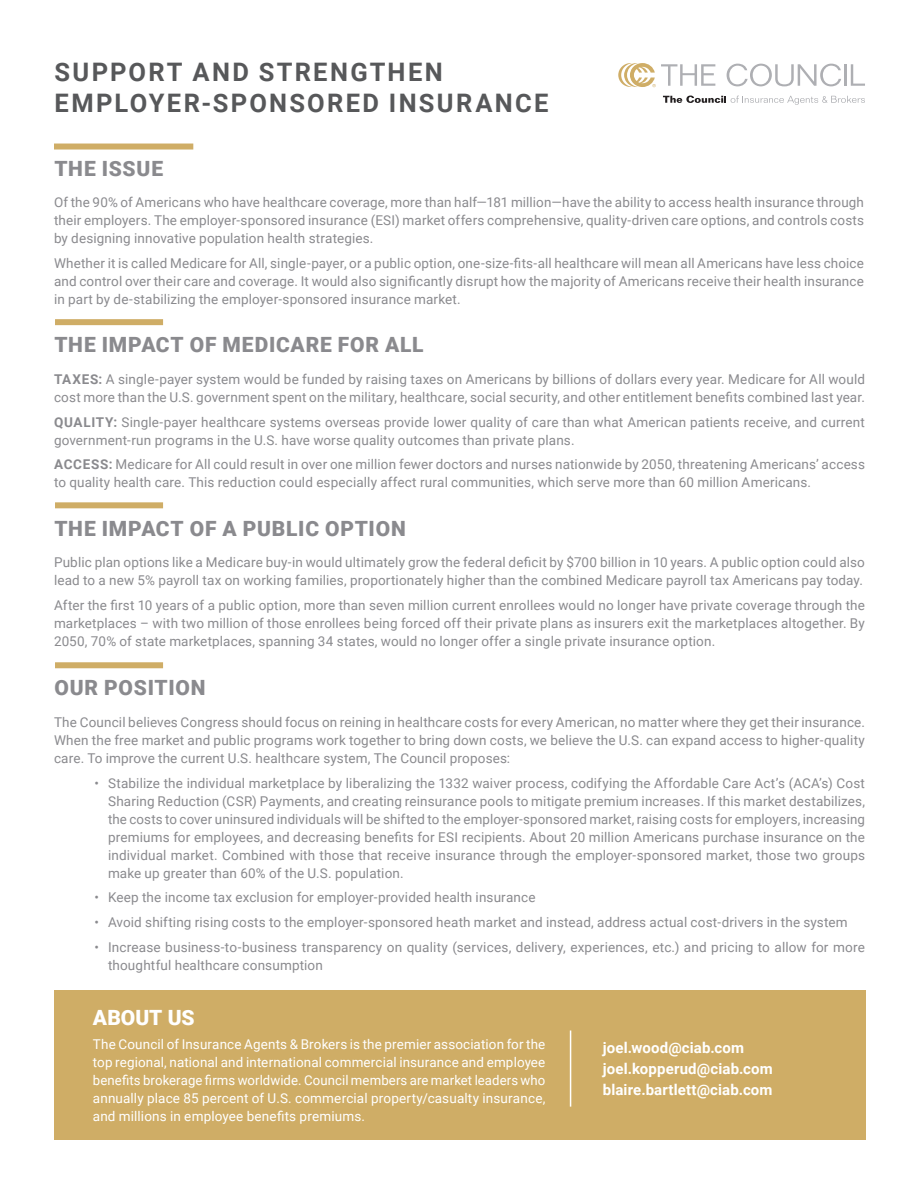
<style>
.page{position:relative;width:918px;height:1188px;background:#fff}
.page>*{position:absolute;margin:0;border:0;box-sizing:border-box;transform-origin:0 0}
.t1{font:700 25.5px/30.6px "Roboto";letter-spacing:.09em;color:#57585a}
.t2{font:900 21px "Roboto";letter-spacing:.035em;color:#8a8a8e}
.body_copy{font:900 21px "Roboto";color:#fff}
.t3{font:700 15px "Roboto";letter-spacing:.01em;color:#fff}
.t4{font:13.5px/18px "Roboto";letter-spacing:.01em;color:#8a8a8e;text-align:justify}
.t5{font:13.5px/18px "Roboto";letter-spacing:.01em;color:#fff;text-align:justify}
.s1{font-weight:700}
</style>
<div class="page">
<svg style="left:618px;top:63px;width:97px;height:24px"></svg>
<svg style="left:727px;top:64px;width:114px;height:22px"></svg>
<hr style="left:845px;top:64px;width:2px;height:22px;background:#aeafb3">
<svg style="left:851px;top:64px;width:14px;height:22px"></svg>
<svg style="left:663px;top:96px;width:202px;height:9px"></svg>
<div style="left:55px;top:319px;width:108px;height:6px;background:#cfad66"></div>
<div style="left:55px;top:502px;width:108px;height:6px;background:#cfad66"></div>
<div style="left:55px;top:662px;width:108px;height:6px;background:#cfad66"></div>
<div style="left:54px;top:144px;width:139px;height:6px;background:#cfad66"></div>
<div style="left:54px;top:990px;width:811px;height:150px;background:#cfad66"></div>
<hr style="left:570px;top:1030px;width:1px;height:77px;background:#fff">
<p class="t1" style="left:54px;top:56px;width:496px">SUPPORT AND STRENGTHEN<br>EMPLOYER-SPONSORED INSURANCE</p>
<p class="t2" style="left:54px;top:154px;width:110px">THE ISSUE</p>
<p class="t4" style="left:54px;top:193px;width:812px">Of the 90% of Americans who have healthcare coverage, more than half—181 million—have the ability to access health insurance through their employers. The employer-sponsored insurance (ESI) market offers comprehensive, quality-driven care options, and controls costs by designing innovative population health strategies.</p>
<p class="t4" style="left:54px;top:254px;width:812px">Whether it is called Medicare for All, single-payer, or a public option, one-size-fits-all healthcare will mean all Americans have less choice and control over their care and coverage. It would also significantly disrupt how the majority of Americans receive their health insurance in part by de-stabilizing the employer-sponsored insurance market.</p>
<p class="t2" style="left:54px;top:330px;width:371px">THE IMPACT OF MEDICARE FOR ALL</p>
<p class="t4" style="left:54px;top:370px;width:813px"><span class="s1">TAXES:</span> A single-payer system would be funded by raising taxes on Americans by billions of dollars every year. Medicare for All would cost more than the U.S. government spent on the military, healthcare, social security, and other entitlement benefits combined last year.</p>
<p class="t4" style="left:54px;top:412px;width:813px"><span class="s1">QUALITY:</span> Single-payer healthcare systems overseas provide lower quality of care than what American patients receive, and current government-run programs in the U.S. have worse quality outcomes than private plans.</p>
<p class="t4" style="left:54px;top:455px;width:813px"><span class="s1">ACCESS:</span> Medicare for All could result in over one million fewer doctors and nurses nationwide by 2050, threatening Americans’ access to quality health care. This reduction could especially affect rural communities, which serve more than 60 million Americans.</p>
<p class="t2" style="left:54px;top:513px;width:353px">THE IMPACT OF A PUBLIC OPTION</p>
<p class="t4" style="left:54px;top:553px;width:813px">Public plan options like a Medicare buy-in would ultimately grow the federal deficit by $700 billion in 10 years. A public option could also lead to a new 5% payroll tax on working families, proportionately higher than the combined Medicare payroll tax Americans pay today.</p>
<p class="t4" style="left:54px;top:595px;width:813px">After the first 10 years of a public option, more than seven million current enrollees would no longer have private coverage through the marketplaces – with two million of those enrollees being forced off their private plans as insurers exit the marketplaces altogether. By 2050, 70% of state marketplaces, spanning 34 states, would no longer offer a single private insurance option.</p>
<p class="t2" style="left:54px;top:673px;width:153px">OUR POSITION</p>
<p class="t4" style="left:54px;top:713px;width:813px">The Council believes Congress should focus on reining in healthcare costs for every American, no matter where they get their insurance.<br>When the free market and public programs work together to bring down costs, we believe the U.S. can expand access to higher-quality care. To improve the current U.S. healthcare system, The Council proposes:</p>
<p class="t4" style="left:108px;top:773px;width:759px;text-indent:-14px">• Stabilize the individual marketplace by liberalizing the 1332 waiver process, codifying the Affordable Care Act’s (ACA’s) Cost Sharing Reduction (CSR) Payments, and creating reinsurance pools to mitigate premium increases. If this market destabilizes, the costs to cover uninsured individuals will be shifted to the employer-sponsored market, raising costs for employers, increasing premiums for employees, and decreasing benefits for ESI recipients. About 20 million Americans purchase insurance on the individual market. Combined with those that receive insurance through the employer-sponsored market, those two groups make up greater than 60% of the U.S. population.</p>
<p class="t4" style="left:94px;top:888px;width:443px">• Keep the income tax exclusion for employer-provided health insurance</p>
<p class="t4" style="left:94px;top:913px;width:755px">• Avoid shifting rising costs to the employer-sponsored heath market and instead, address actual cost-drivers in the system</p>
<p class="t4" style="left:108px;top:938px;width:758px;text-indent:-14px">• Increase business-to-business transparency on quality (services, delivery, experiences, etc.) and pricing to allow for more thoughtful healthcare consumption</p>
<p class="body_copy" style="left:93px;top:1002px;width:103px">ABOUT US</p>
<p class="t5" style="left:93px;top:1035px;width:454px">The Council of Insurance Agents &amp; Brokers is the premier association for the top regional, national and international commercial insurance and employee benefits brokerage firms worldwide. Council members are market leaders who annually place 85 percent of U.S. commercial property/casualty insurance, and millions in employee benefits premiums.</p>
<p class="t3" style="left:603px;top:1037px;width:143px">joel.wood@ciab.com</p>
<p class="t3" style="left:603px;top:1058px;width:171px">joel.kopperud@ciab.com</p>
<p class="t3" style="left:603px;top:1079px;width:171px">blaire.bartlett@ciab.com</p>
</div>
